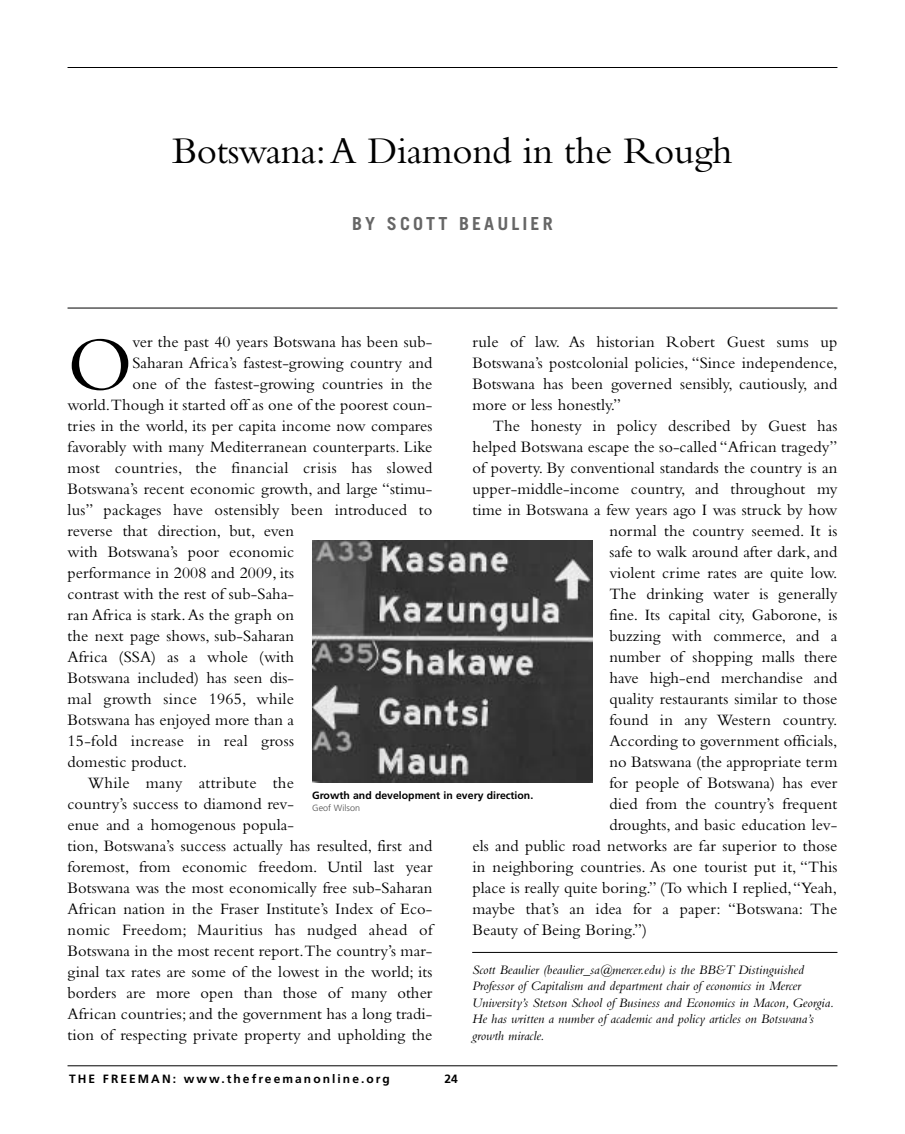
<style>
.page{position:relative;width:905px;height:1134px;background:#fff}
.page>*{position:absolute;margin:0;border:0;box-sizing:border-box;transform-origin:0 0}
.t1{font:78.9px "Bembo";color:#000}
.t2{font:39px "Bembo";letter-spacing:-.01em;color:#000}
.t3{font:700 18px "Trade Gothic";letter-spacing:.17em;color:#666}
.t4{font:16.5px/21px "Bembo";letter-spacing:.005em;color:#000;text-align:justify}
.t5{font:italic 13.5px/16.5px "Bembo";color:#000}
.t6{font:700 12px "Frutiger";letter-spacing:.17em;color:#000}
.t7{font:700 10.5px "Frutiger";color:#000}
.t8{font:300 9px "Frutiger";color:#4d4d4d}
</style>
<div class="page">
<hr style="left:68px;top:308px;width:769px;height:1px;background:#000">
<hr style="left:68px;top:1066px;width:769px;height:1px;background:#000">
<hr style="left:68px;top:67px;width:769px;height:1px;background:#000">
<hr style="left:472px;top:952px;width:365px;height:1px;background:#000">
<img style="left:312px;top:540px;width:280px;height:242px">
<h2 class="t2" style="left:172px;top:136px;width:561px">Botswana:A Diamond in the Rough</h2>
<p class="t3" style="left:352px;top:217px;width:202px">BY SCOTT BEAULIER</p>
<p class="t4" style="left:472px;top:333px;width:366px">rule of law. As historian Robert Guest sums up Botswana’s postcolonial policies, “Since independence, Botswana has been governed sensibly, cautiously, and more or less honestly.”</p>
<p class="t4" style="left:492px;top:417px;width:346px">The honesty in policy described by Guest has</p>
<p class="t4" style="left:472px;top:438px;width:366px">helped Botswana escape the so-called “African tragedy”</p>
<p class="t4" style="left:472px;top:459px;width:366px">of poverty. By conventional standards the country is an</p>
<p class="t4" style="left:472px;top:480px;width:366px">upper-middle-income country, and throughout my</p>
<p class="t4" style="left:472px;top:501px;width:366px">time in Botswana a few years ago I was struck by how</p>
<p class="t4" style="left:609px;top:522px;width:229px">normal the country seemed. It is</p>
<p class="t4" style="left:609px;top:543px;width:229px">safe to walk around after dark, and</p>
<p class="t4" style="left:609px;top:564px;width:230px">violent crime rates are quite low.</p>
<p class="t4" style="left:609px;top:585px;width:229px">The drinking water is generally</p>
<p class="t4" style="left:609px;top:606px;width:229px">fine. Its capital city, Gaborone, is</p>
<p class="t4" style="left:609px;top:627px;width:230px">buzzing with commerce, and a</p>
<p class="t4" style="left:609px;top:648px;width:229px">number of shopping malls there</p>
<p class="t4" style="left:609px;top:669px;width:229px">have high-end merchandise and</p>
<p class="t4" style="left:609px;top:690px;width:229px">quality restaurants similar to those</p>
<p class="t4" style="left:609px;top:711px;width:229px">found in any Western country.</p>
<p class="t4" style="left:609px;top:732px;width:230px">According to government officials,</p>
<p class="t4" style="left:609px;top:753px;width:230px">no Batswana (the appropriate term</p>
<p class="t4" style="left:609px;top:774px;width:229px">for people of Botswana) has ever</p>
<p class="t4" style="left:609px;top:795px;width:229px">died from the country’s frequent</p>
<p class="t4" style="left:609px;top:816px;width:230px">droughts, and basic education lev-</p>
<p class="t4" style="left:472px;top:837px;width:366px">els and public road networks are far superior to those</p>
<p class="t4" style="left:472px;top:858px;width:366px">in neighboring countries. As one tourist put it, “This</p>
<p class="t4" style="left:472px;top:879px;width:366px">place is really quite boring.” (To which I replied,“Yeah,</p>
<p class="t4" style="left:472px;top:900px;width:366px">maybe that’s an idea for a paper: “Botswana: The</p>
<p class="t4" style="left:472px;top:921px;width:176px">Beauty of Being Boring.”)</p>
<h1 class="t1" style="left:68px;top:336px;width:66px">O</h1>
<p class="t4" style="left:132px;top:333px;width:301px">ver the past 40 years Botswana has been sub-</p>
<p class="t4" style="left:132px;top:354px;width:301px">Saharan Africa’s fastest-growing country and</p>
<p class="t4" style="left:132px;top:375px;width:301px">one of the fastest-growing countries in the</p>
<p class="t4" style="left:68px;top:396px;width:366px">world.Though it started off as one of the poorest coun-</p>
<p class="t4" style="left:68px;top:417px;width:366px">tries in the world, its per capita income now compares</p>
<p class="t4" style="left:68px;top:438px;width:366px">favorably with many Mediterranean counterparts. Like</p>
<p class="t4" style="left:68px;top:459px;width:366px">most countries, the financial crisis has slowed</p>
<p class="t4" style="left:68px;top:480px;width:366px">Botswana’s recent economic growth, and large “stimu-</p>
<p class="t4" style="left:68px;top:501px;width:366px">lus” packages have ostensibly been introduced to</p>
<p class="t4" style="left:68px;top:522px;width:228px">reverse that direction, but, even</p>
<p class="t4" style="left:67px;top:543px;width:228px">with Botswana’s poor economic</p>
<p class="t4" style="left:67px;top:564px;width:228px">performance in 2008 and 2009, its</p>
<p class="t4" style="left:67px;top:585px;width:228px">contrast with the rest of sub-Saha-</p>
<p class="t4" style="left:67px;top:606px;width:228px">ran Africa is stark.As the graph on</p>
<p class="t4" style="left:67px;top:627px;width:228px">the next page shows, sub-Saharan</p>
<p class="t4" style="left:67px;top:648px;width:228px">Africa (SSA) as a whole (with</p>
<p class="t4" style="left:67px;top:669px;width:228px">Botswana included) has seen dis-</p>
<p class="t4" style="left:67px;top:690px;width:228px">mal growth since 1965, while</p>
<p class="t4" style="left:67px;top:711px;width:228px">Botswana has enjoyed more than a</p>
<p class="t4" style="left:67px;top:732px;width:228px">15-fold increase in real gross</p>
<p class="t4" style="left:67px;top:753px;width:121px">domestic product.</p>
<p class="t4" style="left:88px;top:774px;width:208px">While many attribute the</p>
<p class="t4" style="left:67px;top:795px;width:228px">country’s success to diamond rev-</p>
<p class="t4" style="left:67px;top:816px;width:228px">enue and a homogenous popula-</p>
<p class="t4" style="left:67px;top:837px;width:366px">tion, Botswana’s success actually has resulted, first and</p>
<p class="t4" style="left:67px;top:858px;width:366px">foremost, from economic freedom. Until last year</p>
<p class="t4" style="left:67px;top:879px;width:366px">Botswana was the most economically free sub-Saharan</p>
<p class="t4" style="left:67px;top:900px;width:366px">African nation in the Fraser Institute’s Index of Eco-</p>
<p class="t4" style="left:67px;top:921px;width:366px">nomic Freedom; Mauritius has nudged ahead of</p>
<p class="t4" style="left:67px;top:942px;width:366px">Botswana in the most recent report.The country’s mar-</p>
<p class="t4" style="left:67px;top:963px;width:366px">ginal tax rates are some of the lowest in the world; its</p>
<p class="t4" style="left:67px;top:984px;width:366px">borders are more open than those of many other</p>
<p class="t4" style="left:67px;top:1005px;width:366px">African countries; and the government has a long tradi-</p>
<p class="t4" style="left:67px;top:1026px;width:366px">tion of respecting private property and upholding the</p>
<p class="t7" style="left:312px;top:791px;width:223px">Growth and development in every direction.</p>
<p class="t8" style="left:312px;top:804px;width:49px">Geof Wilson</p>
<p class="t5" style="left:472px;top:963px;width:363px">Scott Beaulier (beaulier_sa@mercer.edu) is the BB&amp;T Distinguished Professor of Capitalism and department chair of economics in Mercer University’s Stetson School of Business and Economics in Macon, Georgia.<br>He has written a number of academic and policy articles on Botswana’s growth miracle.</p>
<p class="t6" style="left:69px;top:1074px;width:322px">THE FREEMAN: www.thefreemanonline.org</p>
<p class="t6" style="left:444px;top:1074px;width:15px">24</p>
</div>
